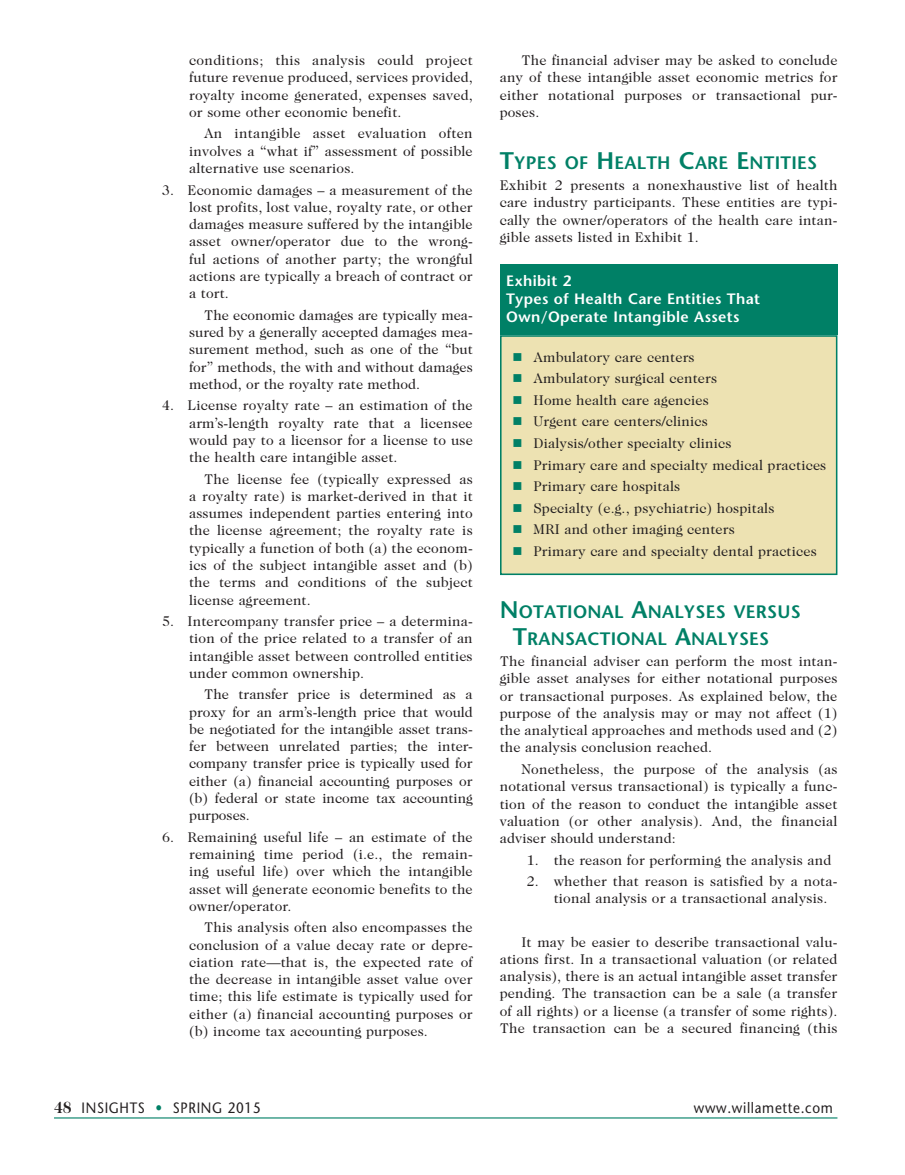
<style>
.page{position:relative;width:905px;height:1175px;background:#fff}
.page>*{position:absolute;margin:0;border:0;box-sizing:border-box;transform-origin:0 0}
.Sub_Heads_Stone{font:600 18px/27px "Stone Sans";letter-spacing:.015em;color:#008066}
.Exhibit_heading{font:600 15px "Stone Sans";letter-spacing:.025em;color:#fff}
.t1{font:15px "Stone Sans";letter-spacing:.05em;color:#231f20;scale:.9 1}
.body_w_bullets{font:14.25px/17.2px "Caslon Two Twenty Four";letter-spacing:.01em;color:#231f20;text-align:justify}
.body__Intro_Paragr{font:14.25px/17.2px "Caslon Two Twenty Four";letter-spacing:.01em;color:#231f20;text-align:justify}
.body{font:14.25px/17.2px "Caslon Two Twenty Four";letter-spacing:.01em;color:#231f20;text-align:justify}
.s1{font-size:24px}
.s2{color:#008066}
.s3{font-family:"Caslon Two Twenty Four";font-weight:700;font-size:16.5px}
</style>
<div class="page">
<hr style="left:54px;top:1117px;width:783px;height:1px;background:#008066">
<div style="left:500px;top:335px;width:337px;height:240px;background:#ede2b2;border:2px solid #008066"></div>
<div style="left:500px;top:264px;width:337px;height:71px;background:#008066"></div>
<p class="body_w_bullets" style="left:189px;top:52px;width:285px">conditions; this analysis could project future revenue produced, services provided, royalty income generated, expenses saved, or some other economic benefit.</p>
<p class="body_w_bullets" style="left:189px;top:125px;width:285px;text-indent:15px">An intangible asset evaluation often involves a “what if” assessment of possible alternative use scenarios.</p>
<p class="body_w_bullets" style="left:189px;top:181px;width:285px;text-indent:-27px">3. Economic damages – a measurement of the lost profits, lost value, royalty rate, or other damages measure suffered by the intangible asset owner/operator due to the wrong&shy;ful actions of another party; the wrongful actions are typically a breach of contract or a tort.</p>
<p class="body_w_bullets" style="left:189px;top:306px;width:285px;text-indent:15px">The economic damages are typically mea&shy;sured by a generally accepted damages mea&shy;surement method, such as one of the “but for” methods, the with and without damages method, or the royalty rate method.</p>
<p class="body_w_bullets" style="left:189px;top:397px;width:285px;text-indent:-27px">4. License royalty rate – an estimation of the arm’s-length royalty rate that a licensee would pay to a licensor for a license to use the health care intangible asset.</p>
<p class="body_w_bullets" style="left:189px;top:470px;width:285px;text-indent:15px">The license fee (typically expressed as a royalty rate) is market-derived in that it assumes independent parties entering into the license agreement; the royalty rate is typically a function of both (a) the econom&shy;ics of the subject intangible asset and (b) the terms and conditions of the subject license agreement.</p>
<p class="body_w_bullets" style="left:189px;top:612px;width:285px;text-indent:-27px">5. Intercompany transfer price – a determina&shy;tion of the price related to a transfer of an intangible asset between controlled entities under common ownership.</p>
<p class="body_w_bullets" style="left:189px;top:686px;width:285px;text-indent:15px">The transfer price is determined as a proxy for an arm’s-length price that would be negotiated for the intangible asset trans&shy;fer between unrelated parties; the inter&shy;company transfer price is typically used for either (a) financial accounting purposes or (b) federal or state income tax accounting purposes.</p>
<p class="body_w_bullets" style="left:189px;top:828px;width:285px;text-indent:-27px">6. Remaining useful life – an estimate of the remaining time period (i.e., the remain&shy;ing useful life) over which the intangible asset will generate economic benefits to the owner/operator.</p>
<p class="body_w_bullets" style="left:189px;top:918px;width:285px;text-indent:15px">This analysis often also encompasses the conclusion of a value decay rate or depre&shy;ciation rate—that is, the expected rate of the decrease in intangible asset value over time; this life estimate is typically used for either (a) financial accounting purposes or (b) income tax accounting purposes.</p>
<p class="body" style="left:499px;top:52px;width:339px;text-indent:22px">The financial adviser may be asked to conclude any of these intangible asset economic metrics for either notational purposes or transactional pur&shy;poses.</p>
<p class="Sub_Heads_Stone" style="left:500px;top:148px;width:319px"><span class="s1">T</span>YPES OF <span class="s1">H</span> EALTH <span class="s1">C</span>ARE <span class="s1">E</span> NTITIES</p>
<p class="body__Intro_Paragr" style="left:500px;top:176px;width:339px">Exhibit 2 presents a nonexhaustive list of health care industry participants. These entities are typi&shy;cally the owner/operators of the health care intan&shy;gible assets listed in Exhibit 1.</p>
<p class="Exhibit_heading" style="left:506px;top:272px;width:66px">Exhibit 2</p>
<p class="Exhibit_heading" style="left:506px;top:290px;width:255px">Types of Health Care Entities That</p>
<p class="Exhibit_heading" style="left:506px;top:308px;width:235px">Own/Operate Intangible Assets</p>
<p class="body__Intro_Paragr" style="left:512px;top:348px;width:183px"><span class="s2">■</span> Ambulatory care centers</p>
<p class="body__Intro_Paragr" style="left:512px;top:370px;width:206px"><span class="s2">■</span> Ambulatory surgical centers</p>
<p class="body__Intro_Paragr" style="left:512px;top:391px;width:198px"><span class="s2">■</span> Home health care agencies</p>
<p class="body__Intro_Paragr" style="left:512px;top:413px;width:197px"><span class="s2">■</span> Urgent care centers/clinics</p>
<p class="body__Intro_Paragr" style="left:512px;top:434px;width:220px"><span class="s2">■</span> Dialysis/other specialty clinics</p>
<p class="body__Intro_Paragr" style="left:512px;top:456px;width:315px"><span class="s2">■</span> Primary care and specialty medical practices</p>
<p class="body__Intro_Paragr" style="left:512px;top:477px;width:169px"><span class="s2">■</span> Primary care hospitals</p>
<p class="body__Intro_Paragr" style="left:512px;top:499px;width:263px"><span class="s2">■</span> Specialty (e.g., psychiatric) hospitals</p>
<p class="body__Intro_Paragr" style="left:512px;top:521px;width:224px"><span class="s2">■</span> MRI and other imaging centers</p>
<p class="body__Intro_Paragr" style="left:512px;top:542px;width:305px"><span class="s2">■</span> Primary care and specialty dental practices</p>
<p class="Sub_Heads_Stone" style="left:512px;top:597px;width:289px;text-indent:-13px"><span class="s1">N</span> OTATIONAL <span class="s1">A</span>NALYSES VERSUS<br><span class="s1">T</span>RANSACTIONAL <span class="s1">A</span>NALYSES</p>
<p class="body__Intro_Paragr" style="left:500px;top:652px;width:339px">The financial adviser can perform the most intan&shy;gible asset analyses for either notational purposes or transactional purposes. As explained below, the purpose of the analysis may or may not affect (1) the analytical approaches and methods used and (2) the analysis conclusion reached.</p>
<p class="body" style="left:500px;top:760px;width:339px;text-indent:22px">Nonetheless, the purpose of the analysis (as notational versus transactional) is typically a func&shy;tion of the reason to conduct the intangible asset valuation (or other analysis). And, the financial adviser should understand:</p>
<p class="body_w_bullets" style="left:526px;top:851px;width:306px">1. the reason for performing the analysis and</p>
<p class="body_w_bullets" style="left:553px;top:872px;width:285px;text-indent:-27px">2. whether that reason is satisfied by a nota&shy;tional analysis or a transactional analysis.</p>
<p class="body" style="left:499px;top:933px;width:339px;text-indent:22px">It may be easier to describe transactional valu&shy;ations first. In a transactional valuation (or related analysis), there is an actual intangible asset transfer pending. The transaction can be a sale (a transfer of all rights) or a license (a transfer of some rights).<br>The transaction can be a secured financing (this</p>
<p class="t1" style="left:54px;top:1098px;width:231px"><span class="s3">48</span> INSIGHTS <span class="s2">•</span> SPRING 2015</p>
<p class="t1" style="left:693px;top:1098px;width:156px">www.willamette. com</p>
</div>
